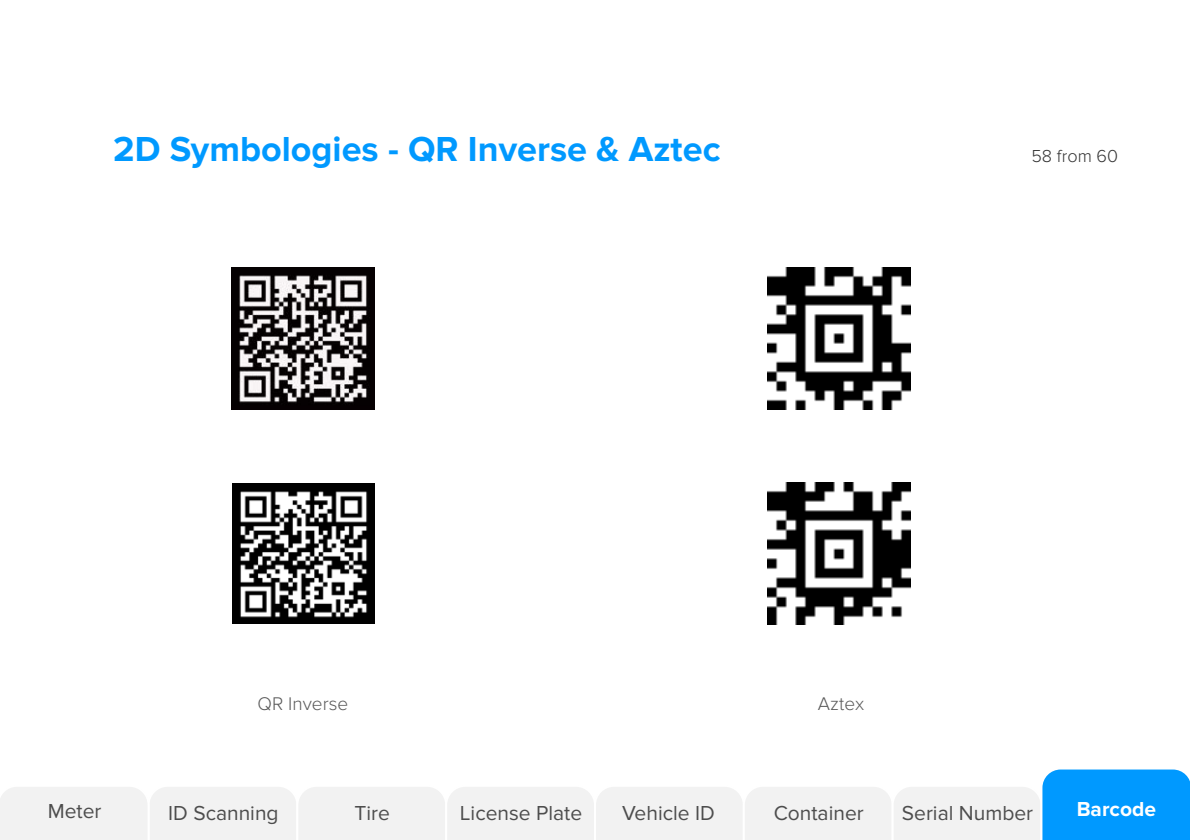
<style>
.page{position:relative;width:1190px;height:840px;background:#fff}
.page>*{position:absolute;margin:0;border:0;box-sizing:border-box;transform-origin:0 0}
.t1{font:700 36px "Proxima Nova";color:#09f}
.t2{font:21px "Proxima Nova";color:#4d4d4d}
.t3{font:700 21px "Proxima Nova";color:#fff}
.t4{font:300 19px "Proxima Nova";color:#595959}
.t5{font:300 18px "Proxima Nova";color:#333}
</style>
<div class="page">
<img style="left:232px;top:267px;width:142px;height:143px">
<img style="left:768px;top:267px;width:143px;height:143px">
<img style="left:768px;top:482px;width:143px;height:143px">
<img style="left:233px;top:483px;width:141px;height:141px">
<svg style="left:0;top:769px;width:1190px;height:71px"></svg>
<h1 class="t1" style="left:113px;top:129px;width:609px">2D Symbologies - QR Inverse &amp; Aztec</h1>
<p class="t5" style="left:1032px;top:146px;width:88px">58 from 60</p>
<p class="t4" style="left:258px;top:693px;width:92px">QR Inverse</p>
<p class="t4" style="left:818px;top:693px;width:48px">Aztex</p>
<p class="t2" style="left:48px;top:799px;width:55px">Meter</p>
<p class="t2" style="left:168px;top:801px;width:112px">ID Scanning</p>
<p class="t2" style="left:355px;top:801px;width:37px">Tire</p>
<p class="t2" style="left:460px;top:801px;width:124px">License Plate</p>
<p class="t2" style="left:622px;top:801px;width:94px">Vehicle ID</p>
<p class="t2" style="left:774px;top:801px;width:92px">Container</p>
<p class="t2" style="left:902px;top:801px;width:133px">Serial Number</p>
<p class="t3" style="left:1077px;top:796px;width:81px">Barcode</p>
</div>
